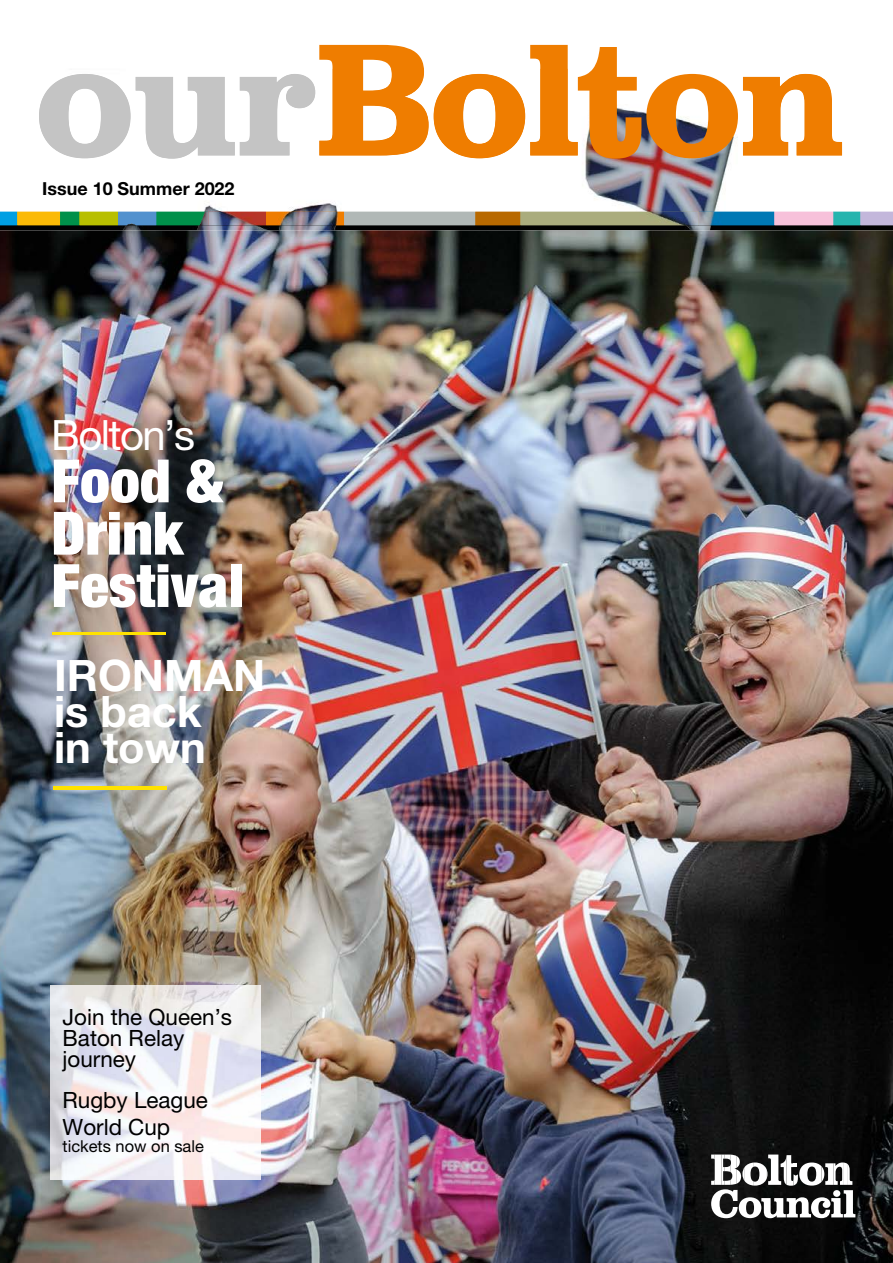
<style>
.page{position:relative;width:893px;height:1263px;background:#fff}
.page>*{position:absolute;margin:0;border:0;box-sizing:border-box;transform-origin:0 0}
.t1{font:900 condensed 59.85px/52.3px "Helvetica Neue";color:#fff}
.t2{font:700 43.35px/35.8px "Helvetica Neue";color:#fff}
.t3{font:41.85px "Helvetica Neue";letter-spacing:-.04em;color:#fff}
.t4{font:22.35px/20.9px "Helvetica Neue";color:#000}
.t5{font:700 18px "Helvetica Neue";color:#000}
.t6{font:16.5px "Helvetica Neue";color:#000}
</style>
<div class="page">
<img style="left:0;top:230px;width:893px;height:1033px">
<img style="left:51px;top:985px;width:210px;height:194px">
<hr style="left:53px;top:787px;width:113px;height:3px;background:#ffe200">
<hr style="left:52px;top:632px;width:114px;height:3px;background:#ffe200">
<img style="left:0;top:142px;width:893px;height:70px">
<img style="left:0;top:212px;width:893px;height:18px">
<img style="left:43px;top:182px;width:191px;height:13px">
<svg style="left:39px;top:45px;width:803px;height:114px"></svg>
<svg style="left:711px;top:1154px;width:144px;height:64px"></svg>
<p class="t5" style="left:42px;top:174px;width:194px">Issue 10 Summer 2022</p>
<h3 class="t3" style="left:51px;top:405px;width:145px">Bolton’s</h3>
<h1 class="t1" style="left:51px;top:451px;width:194px">Food &amp;<br>Drink<br>Festival</h1>
<h2 class="t2" style="left:54px;top:659px;width:213px">IRONMAN is back<br>in town</h2>
<p class="t4" style="left:63px;top:1008px;width:171px">Join the Queen’s<br>Baton Relay journey</p>
<p class="t4" style="left:63px;top:1088px;width:147px;line-height:26.8px">Rugby League<br>World Cup</p>
<p class="t6" style="left:63px;top:1134px;width:143px">tickets now on sale</p>
</div>
